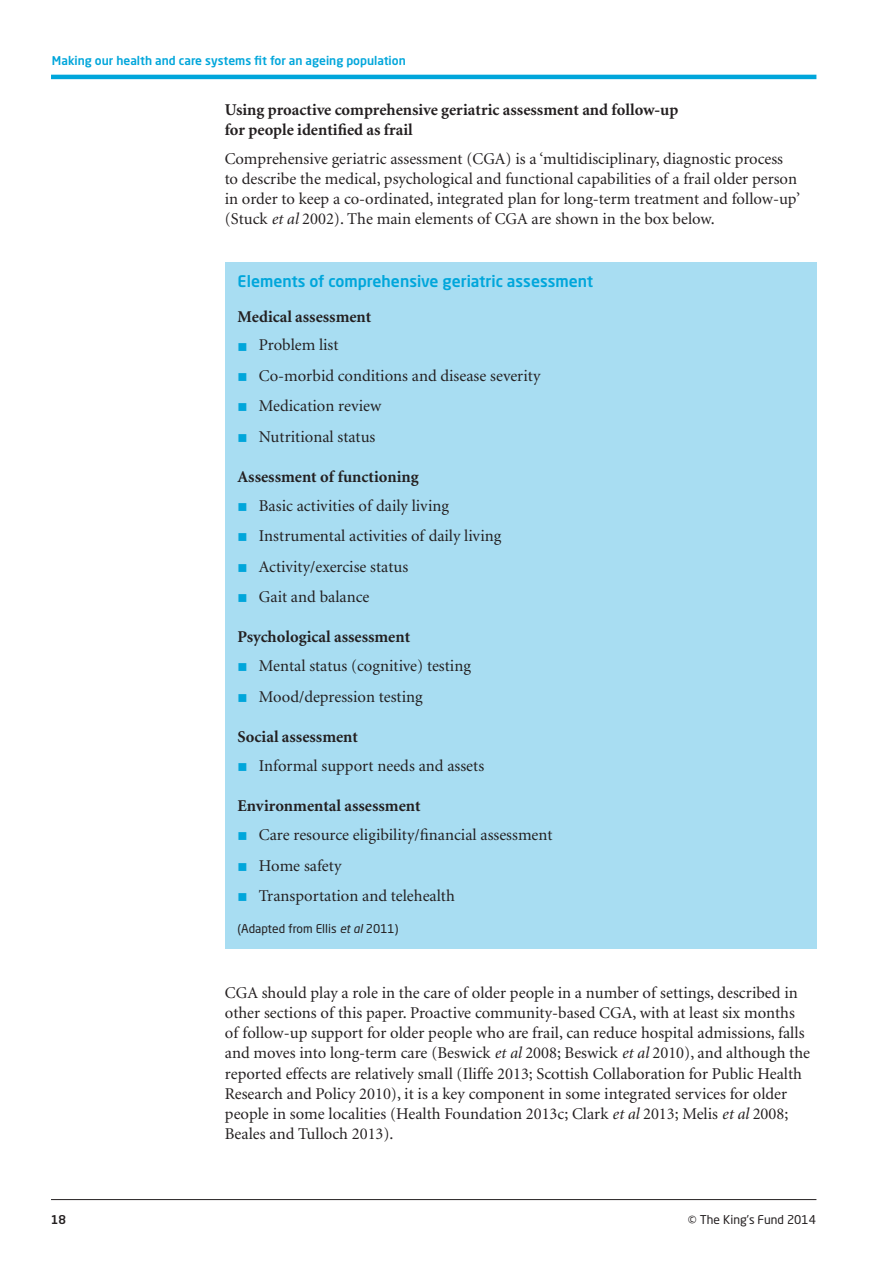
<style>
.page{position:relative;width:893px;height:1263px;background:#fff}
.page>*{position:absolute;margin:0;border:0;box-sizing:border-box;transform-origin:0 0}
.Text__Body_copy{font:16.5px/20.2px "Minion";color:#231f20}
.Text__Body_text_bull{font:16.5px "Minion";color:#231f20}
.Headings__C_Head{font:700 16.5px/20.2px "Minion";color:#231f20}
.Headings__C_head_aft{font:700 16.5px "Minion";color:#231f20}
.Headings__Box_head{font:500 15.75px "Neo Sans Std";color:#00a6db}
.Running_head{font:500 12px "Neo Sans Std";color:#00a6db}
.Labels{font:12px "Neo Sans Std";color:#231f20}
.t1{font:500 12px "Neo Sans Std";color:#231f20}
.s1{font-style:italic}
.s2{color:#00a6db}
</style>
<div class="page">
<div style="left:225px;top:262px;width:591px;height:687px;background:#a8ddf2"></div>
<hr style="left:51px;top:1199px;width:765px;height:1px;background:#231f20">
<hr style="left:51px;top:75px;width:765px;height:4px;background:#00a6db">
<p class="Running_head" style="left:52px;top:53px;width:355px">Making our health and care systems fit for an ageing population</p>
<p class="Headings__C_Head" style="left:225px;top:100px;width:455px">Using proactive comprehensive geriatric assessment and follow-up for people identified as frail</p>
<p class="Text__Body_copy" style="left:225px;top:149px;width:577px">Comprehensive geriatric assessment (CGA) is a ‘multidisciplinary, diagnostic process to describe the medical, psychological and functional capabilities of a frail older person in order to keep a co-ordinated, integrated plan for long-term treatment and follow-up’ (Stuck <span class="s1">et al</span> 2002). The main elements of CGA are shown in the box below.</p>
<p class="Headings__Box_head" style="left:238px;top:271px;width:357px">Elements of comprehensive geriatric assessment</p>
<p class="Headings__C_head_aft" style="left:238px;top:308px;width:135px">Medical assessment</p>
<p class="Text__Body_text_bull" style="left:238px;top:337px;width:102px"><span class="s2">■</span> Problem list</p>
<p class="Text__Body_text_bull" style="left:238px;top:367px;width:304px"><span class="s2">■</span> Co-morbid conditions and disease severity</p>
<p class="Text__Body_text_bull" style="left:238px;top:398px;width:145px"><span class="s2">■</span> Medication review</p>
<p class="Text__Body_text_bull" style="left:238px;top:428px;width:139px"><span class="s2">■</span> Nutritional status</p>
<p class="Headings__C_Head" style="left:238px;top:467px;width:183px">Assessment of functioning</p>
<p class="Text__Body_text_bull" style="left:238px;top:497px;width:213px"><span class="s2">■</span> Basic activities of daily living</p>
<p class="Text__Body_text_bull" style="left:238px;top:528px;width:265px"><span class="s2">■</span> Instrumental activities of daily living</p>
<p class="Text__Body_text_bull" style="left:238px;top:558px;width:172px"><span class="s2">■</span> Activity/exercise status</p>
<p class="Text__Body_text_bull" style="left:238px;top:588px;width:133px"><span class="s2">■</span> Gait and balance</p>
<p class="Headings__C_Head" style="left:238px;top:627px;width:174px">Psychological assessment</p>
<p class="Text__Body_text_bull" style="left:238px;top:658px;width:235px"><span class="s2">■</span> Mental status (cognitive) testing</p>
<p class="Text__Body_text_bull" style="left:238px;top:688px;width:186px"><span class="s2">■</span> Mood/depression testing</p>
<p class="Headings__C_Head" style="left:238px;top:727px;width:122px">Social assessment</p>
<p class="Text__Body_text_bull" style="left:238px;top:757px;width:248px"><span class="s2">■</span> Informal support needs and assets</p>
<p class="Headings__C_Head" style="left:238px;top:796px;width:184px">Environmental assessment</p>
<p class="Text__Body_text_bull" style="left:238px;top:827px;width:316px"><span class="s2">■</span> Care resource eligibility/financial assessment</p>
<p class="Text__Body_text_bull" style="left:238px;top:857px;width:105px"><span class="s2">■</span> Home safety</p>
<p class="Text__Body_text_bull" style="left:238px;top:887px;width:219px"><span class="s2">■</span> Transportation and telehealth</p>
<p class="Labels" style="left:238px;top:921px;width:162px">(Adapted from Ellis <span class="s1">et al</span> 2011)</p>
<p class="Text__Body_copy" style="left:225px;top:983px;width:587px">CGA should play a role in the care of older people in a number of settings, described in other sections of this paper. Proactive community-based CGA, with at least six months of follow-up support for older people who are frail, can reduce hospital admissions, falls and moves into long-term care (Beswick <span class="s1">et al</span> 2008; Beswick <span class="s1">et al</span> 2010), and although the reported effects are relatively small (Iliffe 2013; Scottish Collaboration for Public Health Research and Policy 2010), it is a key component in some integrated services for older people in some localities (Health Foundation 2013c; Clark <span class="s1">et al</span> 2013; Melis <span class="s1">et al</span> 2008; Beales and Tulloch 2013).</p>
<p class="t1" style="left:51px;top:1212px;width:17px">18</p>
<p class="Labels" style="left:688px;top:1212px;width:130px">© The King’s Fund 2014</p>
</div>
